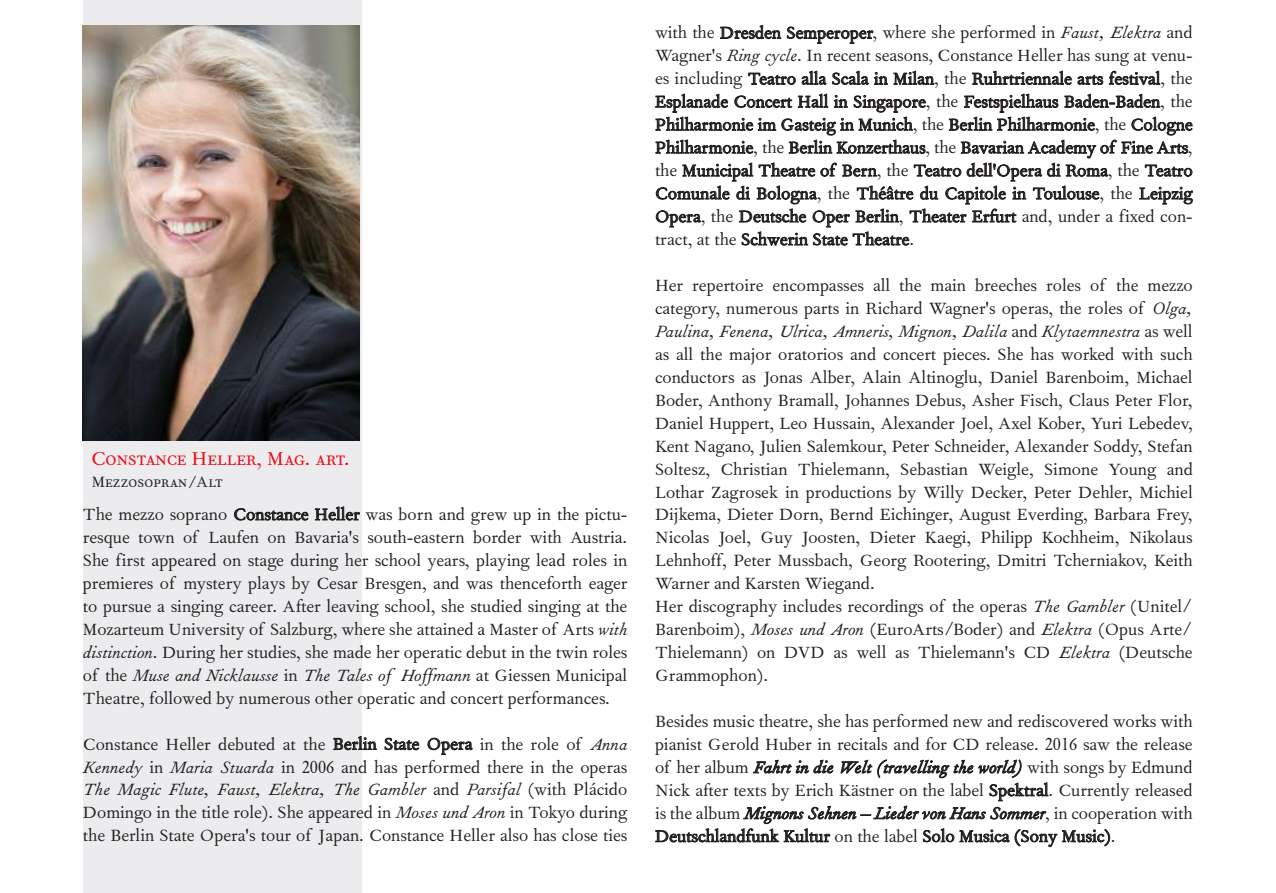
<style>
.page{position:relative;width:1276px;height:893px;background:#fff}
.page>*{position:absolute;margin:0;border:0;box-sizing:border-box;transform-origin:0 0}
.t1{font:22.5px "Fournier MT Regular SC";color:#ea0a15}
.t2{font:19.57px/22.9px "Fournier";color:#231f20;text-align:justify}
.t3{font:18px "Fournier MT Regular SC";color:#231f20}
.s1{font-style:italic}
</style>
<div class="page">
<div style="left:83px;top:0;width:278px;height:893px;background:#ececee"></div>
<img style="left:83px;top:26px;width:277px;height:414px">
<svg style="left:234px;top:508px;width:74px;height:13px"></svg>
<svg style="left:315px;top:506px;width:45px;height:15px"></svg>
<svg style="left:333px;top:736px;width:44px;height:14px"></svg>
<svg style="left:384px;top:738px;width:35px;height:12px"></svg>
<svg style="left:427px;top:738px;width:45px;height:17px"></svg>
<svg style="left:720px;top:25px;width:61px;height:14px"></svg>
<svg style="left:787px;top:27px;width:86px;height:17px"></svg>
<svg style="left:748px;top:71px;width:78px;height:14px"></svg>
<svg style="left:832px;top:71px;width:36px;height:14px"></svg>
<svg style="left:874px;top:71px;width:60px;height:14px"></svg>
<svg style="left:972px;top:71px;width:131px;height:14px"></svg>
<svg style="left:1109px;top:71px;width:51px;height:14px"></svg>
<svg style="left:655px;top:94px;width:538px;height:152px"></svg>
<svg style="left:655px;top:759px;width:455px;height:88px"></svg>
<p class="t1" style="left:91px;top:447px;width:260px">Constance Heller, Mag. art.</p>
<p class="t3" style="left:92px;top:472px;width:132px">Mezzosopran/Alt</p>
<p class="t2" style="left:83px;top:504px;width:546px">The mezzo soprano Constance Heller was born and grew up in the pictu&shy;resque town of Laufen on Bavaria's south-eastern border with Austria.<br>She first appeared on stage during her school years, playing lead roles in premieres of mystery plays by Cesar Bresgen, and was thenceforth eager to pursue a singing career. After leaving school, she studied singing at the Mozarteum University of Salzburg, where she attained a Master of Arts <span class="s1">with distinction</span>. During her studies, she made her operatic debut in the twin roles of the <span class="s1">Muse and Nicklausse</span> in <span class="s1">The Tales of Hoffmann</span> at Giessen Municipal Theatre, followed by numerous other operatic and concert performances.</p>
<p class="t2" style="left:83px;top:733px;width:546px">Constance Heller debuted at the Berlin State Opera in the role of <span class="s1">Anna Kennedy</span> in <span class="s1">Maria Stuarda</span> in 2006 and has performed there in the operas <span class="s1">The Magic Flute, Faust, Elektra, The Gambler</span> and <span class="s1">Parsifal</span> (with Plácido Domingo in the title role). She appeared in <span class="s1">Moses und Aron</span> in Tokyo during the Berlin State Opera's tour of Japan. Constance Heller also has close ties</p>
<p class="t2" style="left:655px;top:22px;width:539px">with the Dresden Semperoper, where she performed in <span class="s1">Faust, Elektra</span> and Wagner's <span class="s1">Ring cycle</span>. In recent seasons, Constance Heller has sung at venu&shy;es including Teatro alla Scala in Milan, the Ruhrtriennale arts festival, the Esplanade Concert Hall in Singapore, the Festspielhaus Baden-Baden, the Philharmonie im Gasteig in Munich, the Berlin Philharmonie, the Cologne Philharmonie, the Berlin Konzerthaus, the Bavarian Academy of Fine Arts, the Municipal Theatre of Bern, the Teatro dell'Opera di Roma, the Teatro Comunale di Bologna, the Théâtre du Capitole in Toulouse, the Leipzig Opera, the Deutsche Oper Berlin, Theater Erfurt and, under a fixed con&shy;tract, at the Schwerin State Theatre.</p>
<p class="t2" style="left:655px;top:275px;width:539px;text-align:left">Her repertoire encompasses all the main breeches roles of the mezzo category, numerous parts in Richard Wagner's operas, the roles of <span class="s1">Olga, Paulina, Fenena, Ulrica, Amneris, Mignon, Dalila</span> and <span class="s1">Klytaemnestra</span> as well as all the major oratorios and concert pieces. She has worked with such conductors as Jonas Alber, Alain Altinoglu, Daniel Barenboim, Michael Boder, Anthony Bramall, Johannes Debus, Asher Fisch, Claus Peter Flor, Daniel Huppert, Leo Hussain, Alexander Joel, Axel Kober, Yuri Lebedev, Kent Nagano, Julien Salemkour, Peter Schneider, Alexander Soddy, Stefan Soltesz, Christian Thielemann, Sebastian Weigle, Simone Young and Lothar Zagrosek in productions by Willy Decker, Peter Dehler, Michiel Dijkema, Dieter Dorn, Bernd Eichinger, August Everding, Barbara Frey, Nicolas Joel, Guy Joosten, Dieter Kaegi, Philipp Kochheim, Nikolaus Lehnhoff, Peter Mussbach, Georg Rootering, Dmitri Tcherniakov, Keith Warner and Karsten Wiegand.<br>Her discography includes recordings of the operas <span class="s1">The Gambler</span> (Unitel/ Barenboim), <span class="s1">Moses und Aron</span> (EuroArts/Boder) and <span class="s1">Elektra</span> (Opus Arte/ Thielemann) on DVD as well as Thielemann's CD <span class="s1">Elektra</span> (Deutsche Grammophon).</p>
<p class="t2" style="left:655px;top:711px;width:539px">Besides music theatre, she has performed new and rediscovered works with pianist Gerold Huber in recitals and for CD release. 2016 saw the release of her album <span class="s1">Fahrt in die Welt (travelling the world)</span> with songs by Edmund Nick after texts by Erich Kästner on the label Spektral. Currently released is the album <span class="s1">Mignons Sehnen – Lieder von Hans Sommer</span>, in cooperation with Deutschlandfunk Kultur on the label Solo Musica (Sony Music).</p>
</div>
